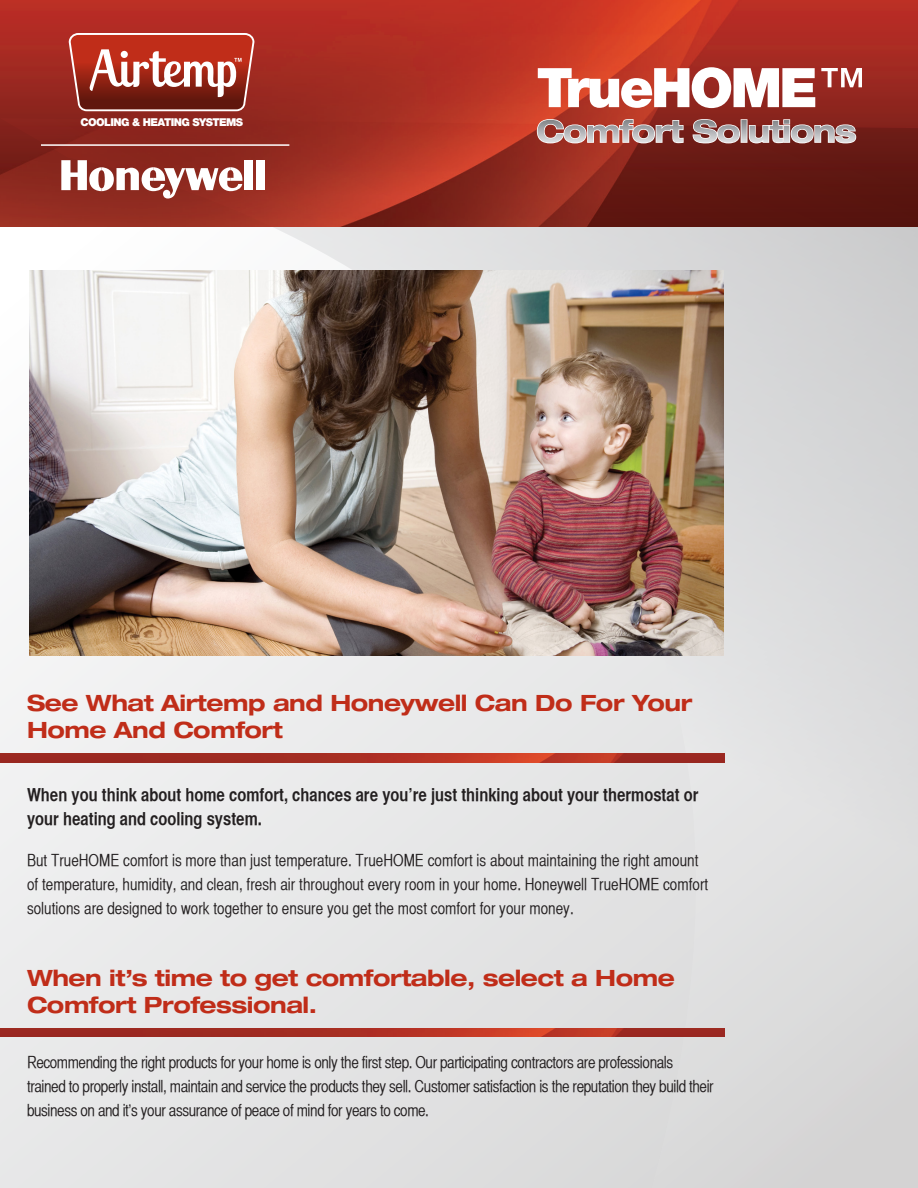
<style>
.page{position:relative;width:918px;height:1188px;background:#fff}
.page>*{position:absolute;margin:0;border:0;box-sizing:border-box;transform-origin:0 0}
.t1{font:900 54.6px "Helvetica Neue";letter-spacing:-.05em;color:#fff}
.t2{font:700 expanded 30.3px "Helvetica Neue";letter-spacing:-.025em;color:#fff}
.t3{font:700 expanded 22.5px/27px "Helvetica Neue";letter-spacing:-.02em;color:#c02d19}
.t4{font:18px/24px "Helvetica CY Bold";color:#231f20}
.t5{font:16.5px/24px "Helvetica CY Plain";letter-spacing:-.025em;color:#231f20}
.t6{font:16.5px/24px "Helvetica CY Plain";color:#231f20}
.t7{font:900 10.8px "Helvetica Neue";letter-spacing:-.05em;color:#fff}
.s1{font-family:"Helvetica";font-weight:400}
</style>
<div class="page">
<img style="left:0;top:0;width:918px;height:118px">
<img style="left:0;top:118px;width:918px;height:1070px">
<svg style="left:536px;top:118px;width:148px;height:26px;background:#b5645b"></svg>
<svg style="left:692px;top:118px;width:49px;height:26px"></svg>
<div style="left:741px;top:119px;width:6px;height:24px;border:2px solid #fff"></div>
<svg style="left:748px;top:119px;width:109px;height:25px;background:#9e605c"></svg>
<svg style="left:69px;top:33px;width:185px;height:78px"></svg>
<hr style="left:41px;top:144px;width:248px;height:2px;background:#fff">
<img style="left:0;top:754px;width:725px;height:8px">
<img style="left:0;top:1028px;width:725px;height:9px">
<div style="left:244px;top:160px;width:9px;height:30px;background:#fff"></div>
<div style="left:256px;top:160px;width:8px;height:30px;background:#fff"></div>
<svg style="left:61px;top:160px;width:182px;height:39px"></svg>
<p class="t7" style="left:80px;top:116px;width:164px">COOLING &amp; HEATING SYSTEMS</p>
<p class="t1" style="left:536px;top:55px;width:335px">TrueHOME<span class="s1">™</span></p>
<p class="t2" style="left:536px;top:112px;width:321px">Comfort Solutions</p>
<p class="t3" style="left:27px;top:689px;width:667px">See What Airtemp and Honeywell Can Do For Your<br>Home And Comfort</p>
<p class="t4" style="left:27px;top:783px;width:673px">When you think about home comfort, chances are you’re just thinking about your thermostat or your heating and cooling system.</p>
<p class="t6" style="left:27px;top:848px;width:683px">But TrueHOME comfort is more than just temperature. TrueHOME comfort is about maintaining the right amount of temperature, humidity, and clean, fresh air throughout every room in your home. Honeywell TrueHOME comfort solutions are designed to work together to ensure you get the most comfort for your money.</p>
<p class="t3" style="left:27px;top:964px;width:649px">When it’s time to get comfortable, select a Home<br>Comfort Professional.</p>
<p class="t5" style="left:27px;top:1050px;width:688px">Recommending the right products for your home is only the first step. Our participating contractors are professionals trained to properly install, maintain and service the products they sell. Customer satisfaction is the reputation they build their business on and it’s your assurance of peace of mind for years to come.</p>
</div>
